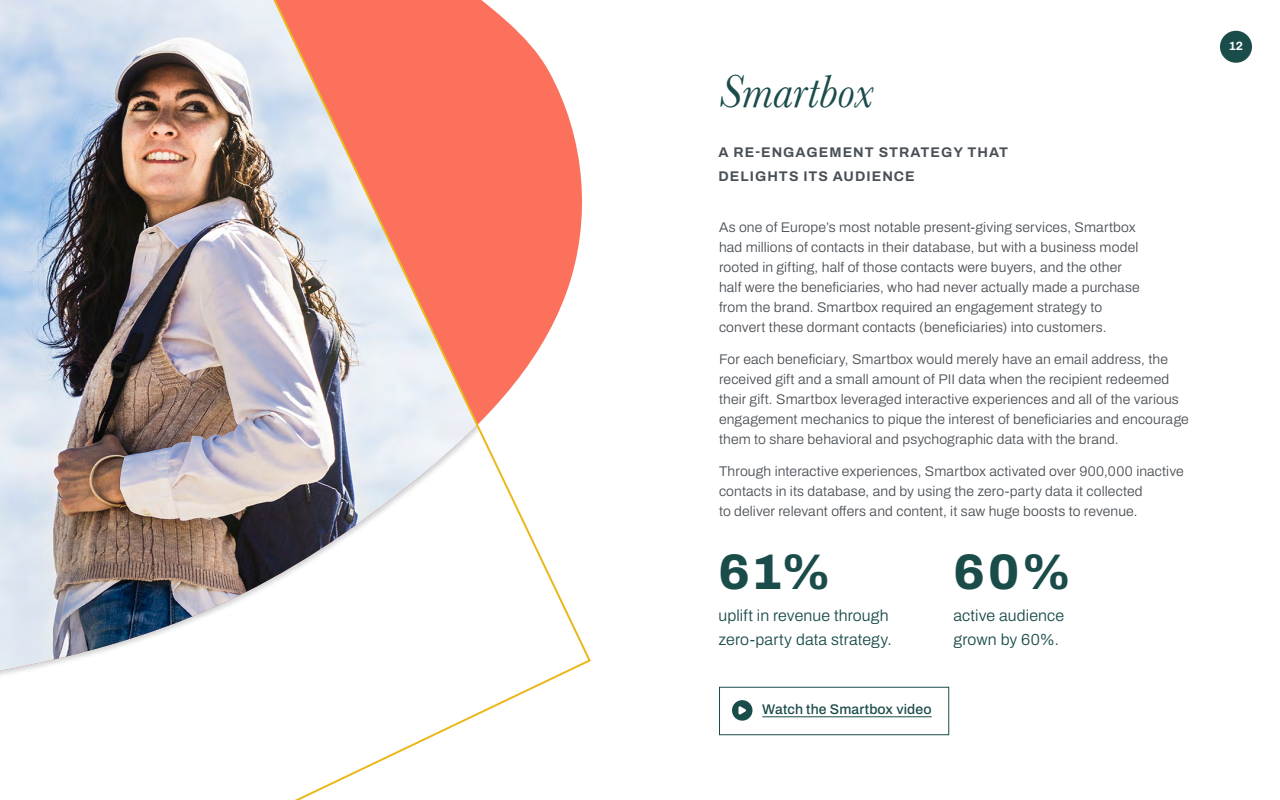
<style>
.page{position:relative;width:1280px;height:800px;background:#fff}
.page>*{position:absolute;margin:0;border:0;box-sizing:border-box;transform-origin:0 0}
.t1{font:800 50px "Archivo";color:#1a4c4a}
.t2{font:italic 48px "Baskerville";color:#1a4c4a}
.t3{font:300 16px/24px "Archivo";letter-spacing:.01em;color:#1a4c4a}
.t4{font:300 14px/20px "Archivo";letter-spacing:.01em;color:#4a5056}
.t5{font:700 14px/24px "Archivo";letter-spacing:.075em;color:#4a5056}
.t6{font:500 14px "Archivo";letter-spacing:.01em;color:#1a4c4a}
.t7{font:700 12px "Archivo";color:#fff}
</style>
<div class="page">
<div style="left:1220px;top:31px;width:32px;height:32px;background:#1a4c4a;border-radius:50%"></div>
<img style="left:0;top:0;width:591px;height:800px">
<hr style="left:762px;top:717px;width:170px;height:1px;background:#1a4c4a">
<div style="left:732px;top:700px;width:20px;height:21px;background:#1a4c4a;border-radius:50%"></div>
<svg style="left:738px;top:706px;width:8px;height:9px"></svg>
<div style="left:719px;top:687px;width:230px;height:48px;border:1px solid #1a4c4a"></div>
<h2 class="t2" style="left:719px;top:59px;width:156px">Smartbox</h2>
<p class="t5" style="left:718px;top:140px;width:291px">A RE-ENGAGEMENT STRATEGY THAT<br>DELIGHTS ITS AUDIENCE</p>
<p class="t4" style="left:719px;top:217px;width:422px">As one of Europe’s most notable present-giving services, Smartbox had millions of contacts in their database, but with a business model rooted in gifting, half of those contacts were buyers, and the other half were the beneficiaries, who had never actually made a purchase from the brand. Smartbox required an engagement strategy to convert these dormant contacts (beneficiaries) into customers.</p>
<p class="t4" style="left:719px;top:349px;width:471px">For each beneficiary, Smartbox would merely have an email address, the received gift and a small amount of PII data when the recipient redeemed their gift. Smartbox leveraged interactive experiences and all of the various engagement mechanics to pique the interest of beneficiaries and encourage them to share behavioral and psychographic data with the brand.</p>
<p class="t4" style="left:719px;top:461px;width:466px">Through interactive experiences, Smartbox activated over 900,000 inactive contacts in its database, and by using the zero-party data it collected<br>to deliver relevant offers and content, it saw huge boosts to revenue.</p>
<h1 class="t1" style="left:718px;top:534px;width:114px">61%</h1>
<h1 class="t1" style="left:954px;top:534px;width:119px">60%</h1>
<p class="t3" style="left:718px;top:603px;width:175px">uplift in revenue through zero-party data strategy.</p>
<p class="t6" style="left:762px;top:699px;width:171px">Watch the Smartbox video</p>
<p class="t3" style="left:954px;top:603px;width:112px">active audience grown by 60%.</p>
<p class="t7" style="left:1229px;top:37px;width:16px">12</p>
</div>
